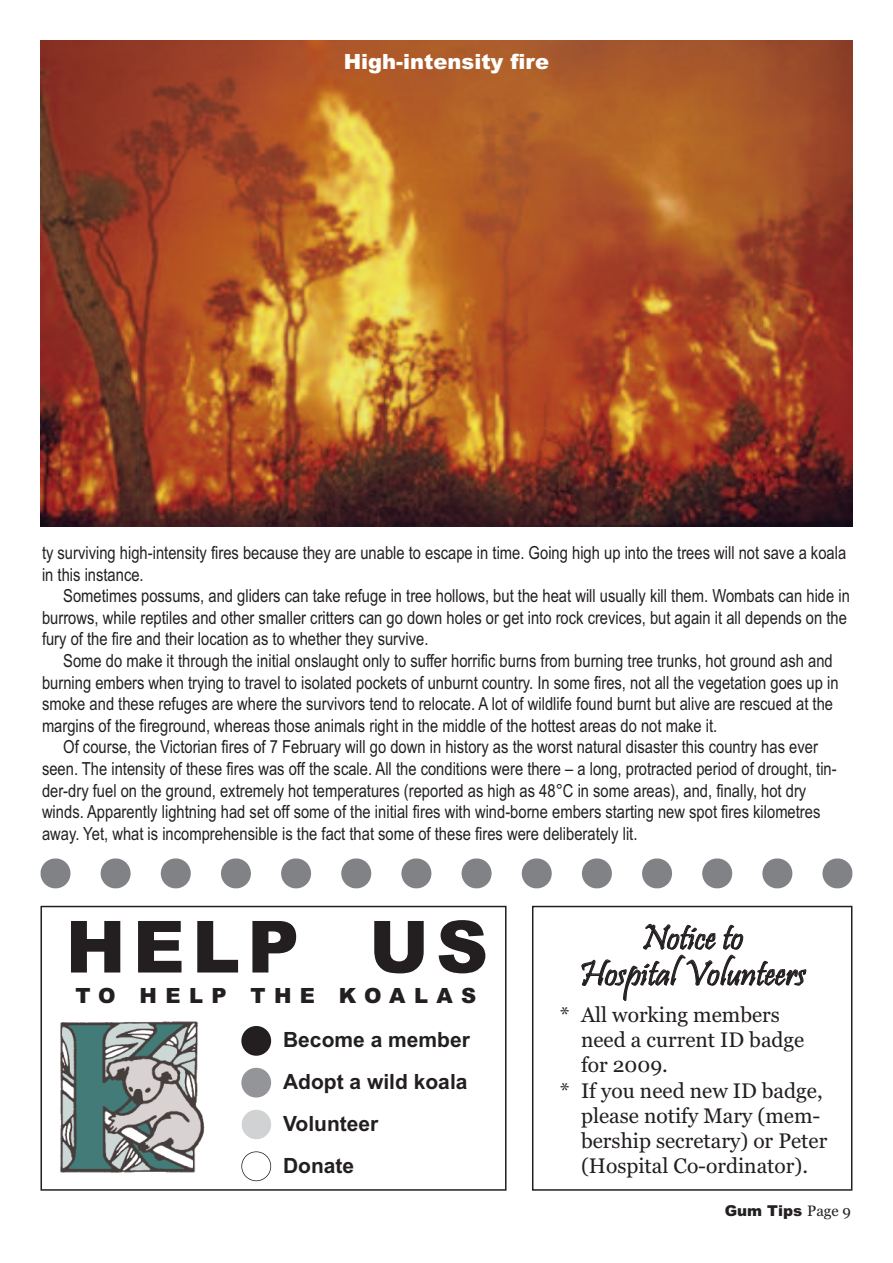
<style>
.page{position:relative;width:893px;height:1263px;background:#fff}
.page>*{position:absolute;margin:0;border:0;box-sizing:border-box;transform-origin:0 0}
.t1{font:900 72px "Arial";letter-spacing:.1em;color:#231f20}
.t2{font:36px/36px "Pristina";color:#231f20;text-align:center}
.t3{font:21px "Georgia";color:#231f20}
.t4{font:700 21px/42px "Arial";color:#231f20}
.t5{font:900 21px "Arial";color:#fff}
.t6{font:900 21px "Arial";letter-spacing:.4em;color:#231f20}
.t7{font:18px/21.6px "Arial Narrow";color:#231f20}
.t8{font:900 15px "Arial";color:#231f20}
.s1{font-family:"Georgia";font-weight:400}
</style>
<div class="page">
<div style="left:532px;top:906px;width:320px;height:285px;border:2px solid #231f20"></div>
<img style="left:40px;top:40px;width:812px;height:487px">
<div style="left:40px;top:906px;width:466px;height:285px;border:2px solid #231f20"></div>
<svg style="left:41px;top:858px;width:811px;height:30px"></svg>
<img style="left:60px;top:1021px;width:145px;height:152px">
<div style="left:241px;top:1026px;width:30px;height:30px;background:#231f20;border-radius:50%"></div>
<div style="left:241px;top:1068px;width:30px;height:29px;background:#939598;border-radius:50%"></div>
<div style="left:242px;top:1110px;width:29px;height:29px;background:#d1d2d4;border-radius:50%"></div>
<div style="left:241px;top:1151px;width:30px;height:30px;border:2px solid #231f20;border-radius:50%"></div>
<p class="t5" style="left:344px;top:50px;width:207px">High-intensity fire</p>
<p class="t7" style="left:42px;top:542px;width:806px">ty surviving high-intensity fires because they are unable to escape in time. Going high up into the trees will not save a koala in this instance.</p>
<p class="t7" style="left:42px;top:585px;width:809px;text-indent:21px">Sometimes possums, and gliders can take refuge in tree hollows, but the heat will usually kill them. Wombats can hide in burrows, while reptiles and other smaller critters can go down holes or get into rock crevices, but again it all depends on the fury of the fire and their location as to whether they survive.</p>
<p class="t7" style="left:42px;top:650px;width:798px;text-indent:21px">Some do make it through the initial onslaught only to suffer horrific burns from burning tree trunks, hot ground ash and burning embers when trying to travel to isolated pockets of unburnt country. In some fires, not all the vegetation goes up in smoke and these refuges are where the survivors tend to relocate. A lot of wildlife found burnt but alive are rescued at the margins of the fireground, whereas those animals right in the middle of the hottest areas do not make it.</p>
<p class="t7" style="left:42px;top:736px;width:796px;text-indent:21px">Of course, the Victorian fires of 7 February will go down in history as the worst natural disaster this country has ever seen. The intensity of these fires was off the scale. All the conditions were there – a long, protracted period of drought, tin&shy;der-dry fuel on the ground, extremely hot temperatures (reported as high as 48°C in some areas), and, finally, hot dry winds. Apparently lightning had set off some of the initial fires with wind-borne embers starting new spot fires kilometres away. Yet, what is incomprehensible is the fact that some of these fires were deliberately lit.</p>
<h1 class="t1" style="left:66px;top:905px;width:424px">HELP US</h1>
<p class="t6" style="left:75px;top:983px;width:402px">TO HELP THE KOALAS</p>
<p class="t4" style="left:283px;top:1018px;width:188px">Become a member<br>Adopt a wild koala<br>Volunteer<br>Donate</p>
<h2 class="t2" style="left:580px;top:918px;width:227px">Notice to<br>Hospital Volunteers</h2>
<p class="t3" style="left:560px;top:1002px;width:222px">* All working members</p>
<p class="t3" style="left:581px;top:1028px;width:225px">need a current ID badge</p>
<p class="t3" style="left:581px;top:1053px;width:88px">for 2009.</p>
<p class="t3" style="left:560px;top:1078px;width:264px">* If you need new ID badge,</p>
<p class="t3" style="left:581px;top:1103px;width:241px">please notify Mary (mem-</p>
<p class="t3" style="left:581px;top:1128px;width:248px">bership secretary) or Peter</p>
<p class="t3" style="left:581px;top:1154px;width:228px">(Hospital Co-ordinator).</p>
<p class="t8" style="left:725px;top:1202px;width:128px">Gum Tips <span class="s1">Page 9</span></p>
</div>
